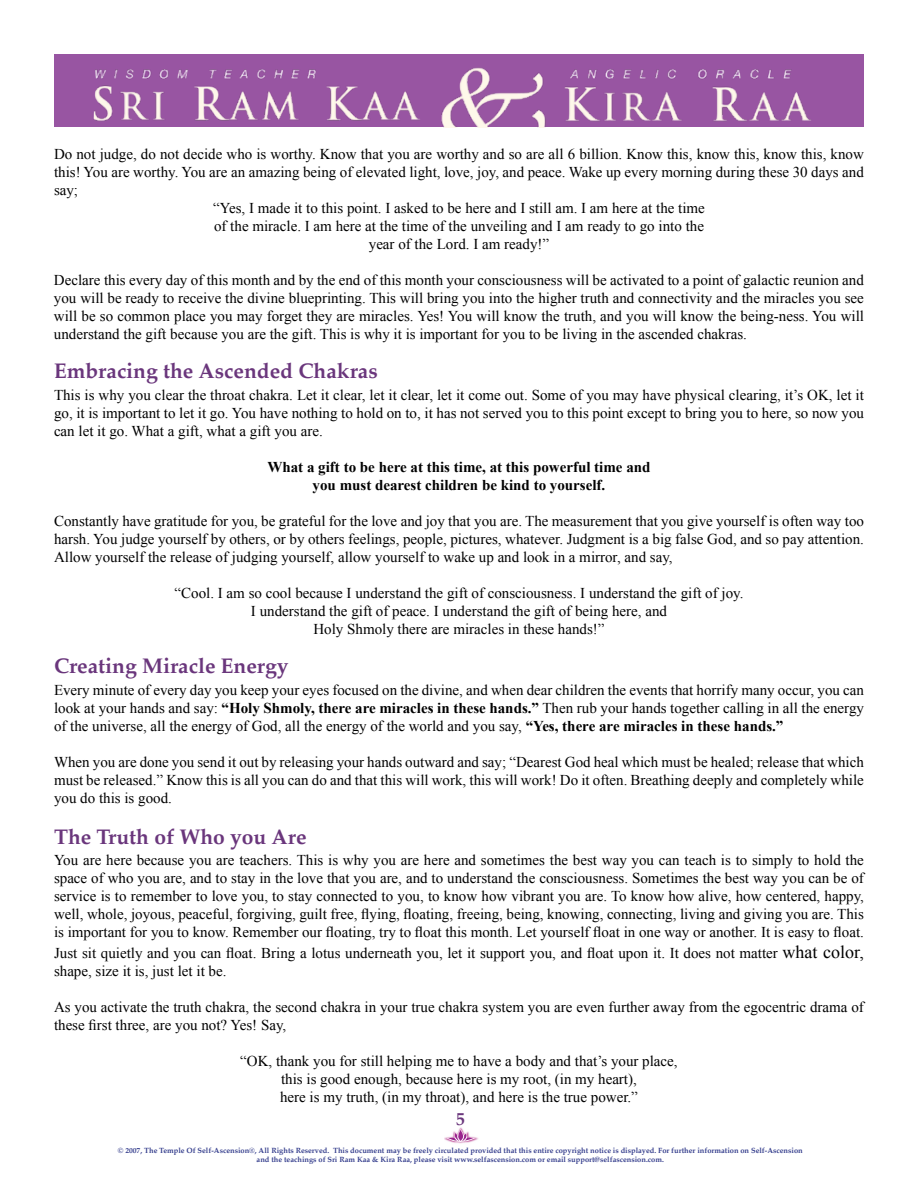
<style>
.page{position:relative;width:918px;height:1188px;background:#fff}
.page>*{position:absolute;margin:0;border:0;box-sizing:border-box;transform-origin:0 0}
.t1{font:700 21px "Palatino";color:#6a367c}
.t2{font:15px/18px "Times New Roman";color:#000;text-align:justify}
.t3{font:700 15px/18px "Times New Roman";color:#000;text-align:center}
.t4{font:700 7.5px/9px "Palatino";color:#37408e;text-align:center}
.s1{font-weight:700}
.s2{font-size:18px}
</style>
<div class="page">
<div style="left:54px;top:54px;width:810px;height:10px;background:#9855a2"></div>
<img style="left:54px;top:64px;width:810px;height:63px">
<img style="left:445px;top:1137px;width:34px;height:7px">
<svg style="left:446px;top:1127px;width:30px;height:15px"></svg>
<p class="t2" style="left:54px;top:145px;width:811px">Do not judge, do not decide who is worthy. Know that you are worthy and so are all 6 billion. Know this, know this, know this, know</p>
<p class="t2" style="left:54px;top:164px;width:811px">this! You are worthy. You are an amazing being of elevated light, love, joy, and peace. Wake up every morning during these 30 days and</p>
<p class="t2" style="left:54px;top:182px;width:26px">say;</p>
<p class="t2" style="left:213px;top:200px;width:493px">“Yes, I made it to this point. I asked to be here and I still am. I am here at the time</p>
<p class="t2" style="left:214px;top:218px;width:491px">of the miracle. I am here at the time of the unveiling and I am ready to go into the</p>
<p class="t2" style="left:369px;top:236px;width:182px">year of the Lord. I am ready!”</p>
<p class="t2" style="left:54px;top:272px;width:812px">Declare this every day of this month and by the end of this month your consciousness will be activated to a point of galactic reunion and you will be ready to receive the divine blueprinting. This will bring you into the higher truth and connectivity and the miracles you see will be so common place you may forget they are miracles. Yes! You will know the truth, and you will know the being-ness. You will understand the gift because you are the gift. This is why it is important for you to be living in the ascended chakras.</p>
<h1 class="t1" style="left:54px;top:362px;width:325px">Embracing the Ascended Chakras</h1>
<p class="t2" style="left:54px;top:386px;width:812px">This is why you clear the throat chakra. Let it clear, let it clear, let it come out. Some of you may have physical clearing, it’s OK, let it go, it is important to let it go. You have nothing to hold on to, it has not served you to this point except to bring you to here, so now you can let it go. What a gift, what a gift you are.</p>
<p class="t3" style="left:267px;top:458px;width:385px">What a gift to be here at this time, at this powerful time and you must dearest children be kind to yourself.</p>
<p class="t2" style="left:54px;top:514px;width:812px">Constantly have gratitude for you, be grateful for the love and joy that you are. The measurement that you give yourself is often way too harsh. You judge yourself by others, or by others feelings, people, pictures, whatever. Judgment is a big false God, and so pay attention.<br>Allow yourself the release of judging yourself, allow yourself to wake up and look in a mirror, and say,</p>
<p class="t2" style="left:175px;top:586px;width:570px;text-align:center">“Cool. I am so cool because I understand the gift of consciousness. I understand the gift of joy.<br>I understand the gift of peace. I understand the gift of being here, and<br>Holy Shmoly there are miracles in these hands!”</p>
<h1 class="t1" style="left:54px;top:658px;width:236px">Creating Miracle Energy</h1>
<p class="t2" style="left:54px;top:681px;width:812px">Every minute of every day you keep your eyes focused on the divine, and when dear children the events that horrify many occur, you can look at your hands and say: <span class="s1">“Holy Shmoly, there are miracles in these hands.”</span> Then rub your hands together calling in all the energy of the universe, all the energy of God, all the energy of the world and you say, <span class="s1">“Yes, there are miracles in these hands.”</span></p>
<p class="t2" style="left:54px;top:755px;width:811px">When you are done you send it out by releasing your hands outward and say; “Dearest God heal which must be healed; release that which must be released.” Know this is all you can do and that this will work, this will work! Do it often. Breathing deeply and completely while you do this is good.</p>
<h1 class="t1" style="left:54px;top:828px;width:254px">The Truth of Who you Are</h1>
<p class="t2" style="left:54px;top:852px;width:811px">You are here because you are teachers. This is why you are here and sometimes the best way you can teach is to simply to hold the space of who you are, and to stay in the love that you are, and to understand the consciousness. Sometimes the best way you can be of service is to remember to love you, to stay connected to you, to know how vibrant you are. To know how alive, how centered, happy, well, whole, joyous, peaceful, forgiving, guilt free, flying, floating, freeing, being, knowing, connecting, living and giving you are. This is important for you to know. Remember our floating, try to float this month. Let yourself float in one way or another. It is easy to float.</p>
<p class="t2" style="left:54px;top:944px;width:812px">Just sit quietly and you can float. Bring a lotus underneath you, let it support you, and float upon it. It does not matter <span class="s2">what color, </span>shape, size it is, just let it be.</p>
<p class="t2" style="left:54px;top:1000px;width:811px">As you activate the truth chakra, the second chakra in your true chakra system you are even further away from the egocentric drama of these first three, are you not? Yes! Say,</p>
<p class="t2" style="left:240px;top:1052px;width:439px;text-align:center">“OK, thank you for still helping me to have a body and that’s your place, this is good enough, because here is my root, (in my heart),<br>here is my truth, (in my throat), and here is the true power.”</p>
<p class="t4" style="left:118px;top:1147px;width:686px">© 2007, The Temple Of Self-Ascension®, All Rights Reserved. This document may be freely circulated provided that this entire copyright notice is displayed. For further information on Self-Ascension and the teachings of Sri Ram Kaa &amp; Kira Raa, please visit www.selfascension.com or email support@selfascension.com.</p>
</div>
